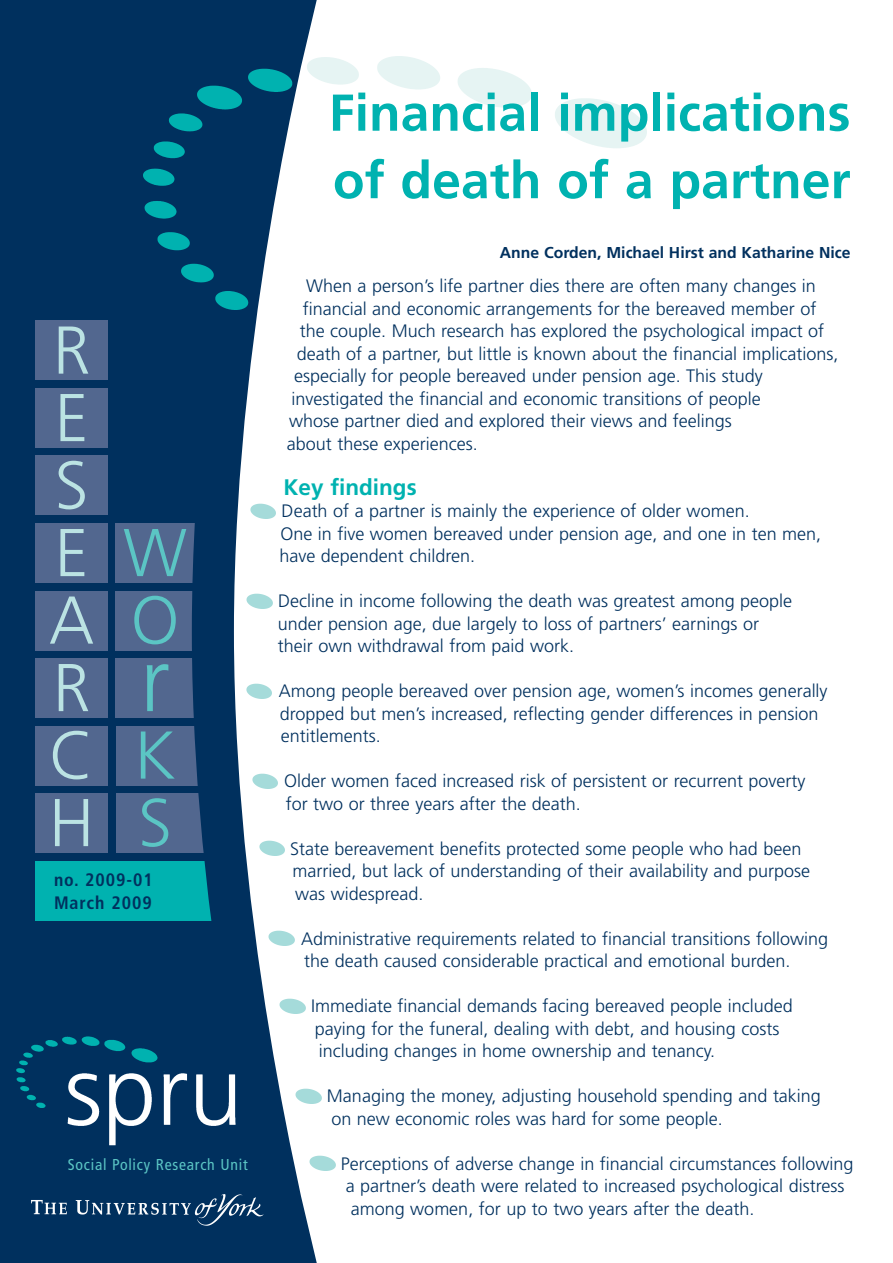
<style>
.page{position:relative;width:893px;height:1263px;background:#fff}
.page>*{position:absolute;margin:0;border:0;box-sizing:border-box;transform-origin:0 0}
.t1{font:300 90px "Frutiger";color:#5bc5c4}
.t2{font:300 67.5px/67.5px "Frutiger";color:#bbe3e3;text-align:justify}
.t3{font:300 67.5px/67.5px "Frutiger";color:#5bc5c4}
.t4{font:700 51.75px/67.5px "Frutiger";color:#00b2b0}
.t5{font:700 22.5px "Frutiger";color:#00b2b0}
.t6{font:300 18px/22.5px "Frutiger";color:#00305e}
.t7{font:700 condensed 18px/22.5px "Frutiger";letter-spacing:.05em;color:#00305e}
.t8{font:700 15.75px "Frutiger";color:#00305e}
.t9{font:condensed 15.75px "Frutiger";letter-spacing:.05em;color:#5bc5c4}
</style>
<div class="page">
<svg style="left:0;top:0;width:317px;height:1263px;fill:#00305e"></svg>
<img style="left:305px;top:57px;width:341px;height:175px">
<img style="left:279px;top:770px;width:1px;height:18px">
<img style="left:279px;top:838px;width:7px;height:17px">
<img style="left:279px;top:928px;width:17px;height:18px">
<img style="left:279px;top:995px;width:28px;height:18px">
<img style="left:294px;top:1086px;width:28px;height:17px">
<img style="left:308px;top:1153px;width:28px;height:18px">
<div style="left:35px;top:320px;width:73px;height:60px;background:#52678f"></div>
<div style="left:35px;top:388px;width:73px;height:59px;background:#52678f"></div>
<div style="left:35px;top:456px;width:73px;height:59px;background:#52678f"></div>
<div style="left:35px;top:523px;width:73px;height:60px;background:#52678f"></div>
<div style="left:35px;top:591px;width:73px;height:59px;background:#52678f"></div>
<div style="left:35px;top:658px;width:73px;height:60px;background:#52678f"></div>
<div style="left:35px;top:726px;width:73px;height:60px;background:#52678f"></div>
<div style="left:35px;top:794px;width:73px;height:59px;background:#52678f"></div>
<div style="left:35px;top:861px;width:192px;height:60px;background:#00b2b0"></div>
<div style="left:116px;top:523px;width:85px;height:60px;background:#52678f"></div>
<div style="left:116px;top:591px;width:85px;height:59px;background:#52678f"></div>
<div style="left:116px;top:658px;width:85px;height:60px;background:#52678f"></div>
<div style="left:116px;top:726px;width:94px;height:60px;background:#52678f"></div>
<div style="left:116px;top:794px;width:103px;height:59px;background:#52678f"></div>
<svg style="left:192px;top:0;width:87px;height:1263px;fill:#00305e"></svg>
<img style="left:60px;top:1039px;width:185px;height:111px">
<img style="left:7px;top:1036px;width:158px;height:79px">
<img style="left:29px;top:1192px;width:235px;height:37px">
<img style="left:144px;top:57px;width:161px;height:252px">
<h2 class="t2" style="left:49px;top:322px;width:47px">R E S E A R C H</h2>
<h2 class="t3" style="left:123px;top:524px;width:65px">W<br>O</h2>
<h1 class="t1" style="left:140px;top:644px;width:31px">r</h1>
<h2 class="t3" style="left:134px;top:727px;width:43px">K<br>S</h2>
<p class="t7" style="left:54px;top:870px;width:100px">no. 2009-01<br>March 2009</p>
<p class="t9" style="left:68px;top:1158px;width:181px">Social Policy Research Unit</p>
<h3 class="t4" style="left:329px;top:83px;width:523px">Financial implications of death of a partner</h3>
<p class="t8" style="left:500px;top:247px;width:352px">Anne Corden, Michael Hirst and Katharine Nice</p>
<p class="t6" style="left:306px;top:276px;width:511px">When a person’s life partner dies there are often many changes in</p>
<p class="t6" style="left:303px;top:299px;width:515px">financial and economic arrangements for the bereaved member of</p>
<p class="t6" style="left:300px;top:321px;width:526px">the couple. Much research has explored the psychological impact of</p>
<p class="t6" style="left:297px;top:344px;width:543px">death of a partner, but little is known about the financial implications,</p>
<p class="t6" style="left:294px;top:366px;width:470px">especially for people bereaved under pension age. This study</p>
<p class="t6" style="left:291px;top:389px;width:471px">investigated the financial and economic transitions of people</p>
<p class="t6" style="left:289px;top:411px;width:444px">whose partner died and explored their views and feelings</p>
<p class="t6" style="left:287px;top:434px;width:192px">about these experiences.</p>
<p class="t5" style="left:283px;top:478px;width:135px">Key findings</p>
<p class="t6" style="left:279px;top:501px;width:543px">Death of a partner is mainly the experience of older women.<br>One in five women bereaved under pension age, and one in ten men, have dependent children.</p>
<p class="t6" style="left:278px;top:591px;width:516px">Decline in income following the death was greatest among people under pension age, due largely to loss of partners’ earnings or their own withdrawal from paid work.</p>
<p class="t6" style="left:279px;top:681px;width:550px">Among people bereaved over pension age, women’s incomes generally dropped but men’s increased, reflecting gender differences in pension entitlements.</p>
<p class="t6" style="left:284px;top:771px;width:523px">Older women faced increased risk of persistent or recurrent poverty for two or three years after the death.</p>
<p class="t6" style="left:290px;top:839px;width:521px">State bereavement benefits protected some people who had been married, but lack of understanding of their availability and purpose was widespread.</p>
<p class="t6" style="left:301px;top:929px;width:528px">Administrative requirements related to financial transitions following the death caused considerable practical and emotional burden.</p>
<p class="t6" style="left:311px;top:996px;width:483px">Immediate financial demands facing bereaved people included paying for the funeral, dealing with debt, and housing costs including changes in home ownership and tenancy.</p>
<p class="t6" style="left:327px;top:1086px;width:495px">Managing the money, adjusting household spending and taking on new economic roles was hard for some people.</p>
<p class="t6" style="left:341px;top:1154px;width:514px">Perceptions of adverse change in financial circumstances following a partner’s death were related to increased psychological distress among women, for up to two years after the death.</p>
</div>
